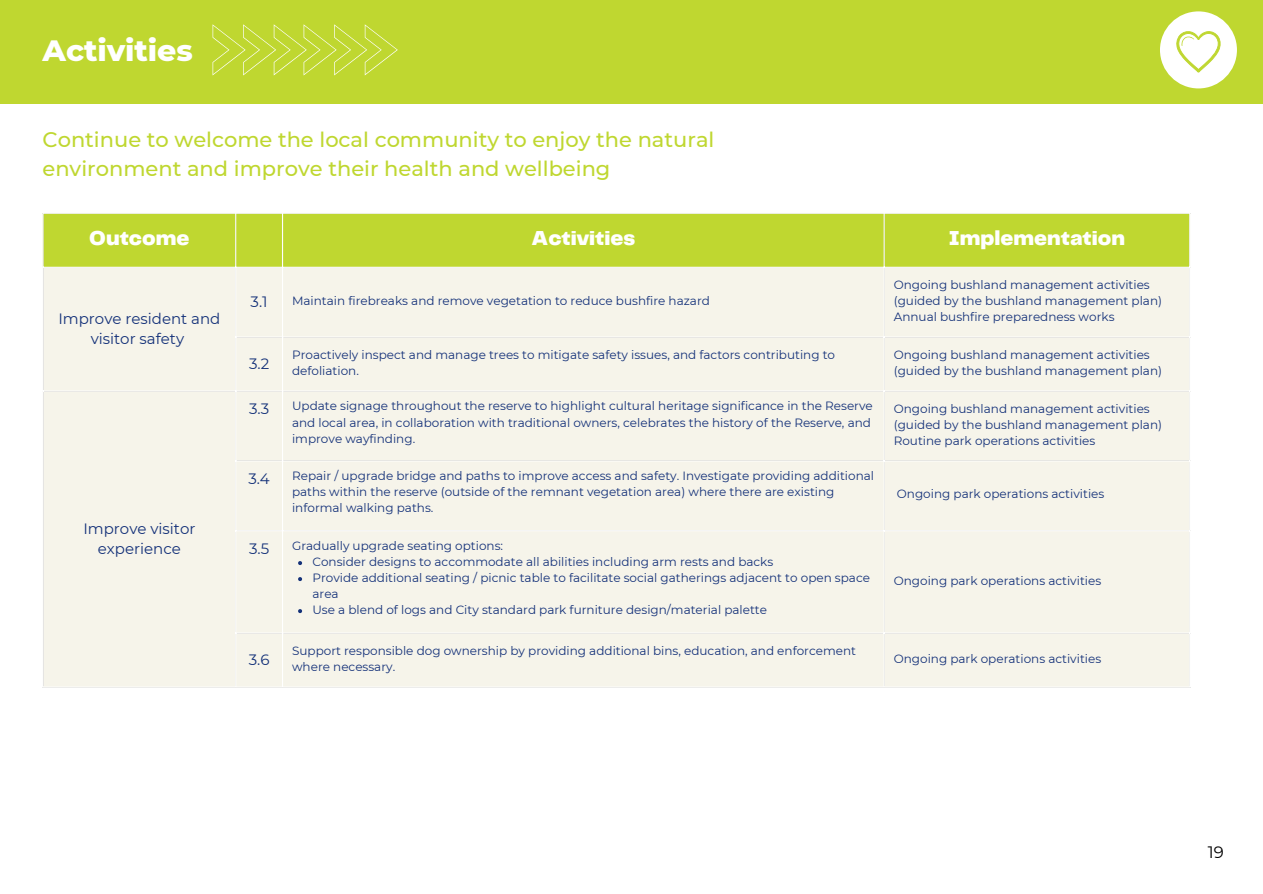
<style>
.page{position:relative;width:1263px;height:894px;background:#fff}
.page>*{position:absolute;margin:0;border:0;box-sizing:border-box;transform-origin:0 0}
.t1{font:800 30px "Montserrat";color:#fff}
.t2{font:500 21px/29.2px "Montserrat";color:#bfd730}
.t3{font:900 21px "Telegraf";color:#fff}
.t4{font:16.5px "Montserrat";color:#000}
.t5{font:15px/20px "Montserrat";color:#143179;text-align:center}
.t6{font:12px/16px "Montserrat";color:#143179}
</style>
<div class="page">
<div style="left:0;top:0;width:1262px;height:104px;background:#bfd730"></div>
<svg style="left:213px;top:24px;width:185px;height:51px"></svg>
<div style="left:44px;top:214px;width:1145px;height:53px;background:#bfd730"></div>
<div style="left:44px;top:268px;width:1145px;height:418px;background:#f6f4ea"></div>
<svg style="left:298px;top:561px;width:4px;height:4px"></svg>
<svg style="left:298px;top:577px;width:4px;height:4px"></svg>
<svg style="left:298px;top:609px;width:4px;height:4px"></svg>
<hr style="left:235px;top:214px;width:1px;height:472px;background:#fff">
<hr style="left:282px;top:214px;width:1px;height:472px;background:#fff">
<hr style="left:884px;top:214px;width:1px;height:472px;background:#fff">
<hr style="left:235px;top:336px;width:955px;height:1px;background:#fff">
<hr style="left:43px;top:390px;width:1147px;height:1px;background:#fff">
<hr style="left:235px;top:460px;width:955px;height:1px;background:#fff">
<hr style="left:235px;top:530px;width:955px;height:1px;background:#fff">
<hr style="left:235px;top:632px;width:955px;height:1px;background:#fff">
<div style="left:1160px;top:11px;width:77px;height:77px;background:#fff;border-radius:50%"></div>
<svg style="left:1176px;top:31px;width:45px;height:42px"></svg>
<p class="t1" style="left:43px;top:32px;width:152px">Activities</p>
<p class="t2" style="left:43px;top:125px;width:673px">Continue to welcome the local community to enjoy the natural environment and improve their health and wellbeing</p>
<p class="t3" style="left:89px;top:229px;width:102px">Outcome</p>
<p class="t3" style="left:531px;top:229px;width:105px">Activities</p>
<p class="t3" style="left:949px;top:229px;width:178px">Implementation</p>
<p class="t5" style="left:58px;top:308px;width:163px">Improve resident and visitor safety</p>
<p class="t5" style="left:83px;top:518px;width:114px">Improve visitor experience</p>
<p class="t5" style="left:251px;top:291px;width:19px">3.1</p>
<p class="t6" style="left:292px;top:292px;width:419px">Maintain firebreaks and remove vegetation to reduce bushfire hazard</p>
<p class="t6" style="left:894px;top:276px;width:270px">Ongoing bushland management activities (guided by the bushland management plan)</p>
<p class="t6" style="left:894px;top:308px;width:222px">Annual bushfire preparedness works</p>
<p class="t5" style="left:249px;top:353px;width:22px">3.2</p>
<p class="t6" style="left:292px;top:346px;width:544px">Proactively inspect and manage trees to mitigate safety issues, and factors contributing to defoliation.</p>
<p class="t6" style="left:894px;top:346px;width:270px">Ongoing bushland management activities (guided by the bushland management plan)</p>
<p class="t5" style="left:249px;top:398px;width:22px">3.3</p>
<p class="t6" style="left:292px;top:398px;width:582px">Update signage throughout the reserve to highlight cultural heritage significance in the Reserve and local area, in collaboration with traditional owners, celebrates the history of the Reserve, and improve wayfinding.</p>
<p class="t6" style="left:894px;top:400px;width:270px">Ongoing bushland management activities (guided by the bushland management plan)</p>
<p class="t6" style="left:894px;top:432px;width:203px">Routine park operations activities</p>
<p class="t5" style="left:248px;top:468px;width:23px">3.4</p>
<p class="t6" style="left:292px;top:468px;width:583px">Repair / upgrade bridge and paths to improve access and safety. Investigate providing additional paths within the reserve (outside of the remnant vegetation area) where there are existing informal walking paths.</p>
<p class="t5" style="left:249px;top:538px;width:22px">3.5</p>
<p class="t6" style="left:292px;top:537px;width:212px">Gradually upgrade seating options:</p>
<p class="t6" style="left:312px;top:553px;width:462px">Consider designs to accommodate all abilities including arm rests and backs</p>
<p class="t6" style="left:312px;top:569px;width:559px">Provide additional seating / picnic table to facilitate social gatherings adjacent to open space area</p>
<p class="t6" style="left:312px;top:601px;width:456px">Use a blend of logs and City standard park furniture design/material palette</p>
<p class="t6" style="left:897px;top:486px;width:209px">Ongoing park operations activities</p>
<p class="t6" style="left:894px;top:572px;width:209px">Ongoing park operations activities</p>
<p class="t5" style="left:249px;top:649px;width:22px">3.6</p>
<p class="t6" style="left:292px;top:642px;width:565px">Support responsible dog ownership by providing additional bins, education, and enforcement where necessary.</p>
<p class="t6" style="left:894px;top:650px;width:209px">Ongoing park operations activities</p>
<p class="t4" style="left:1208px;top:841px;width:17px">19</p>
</div>
